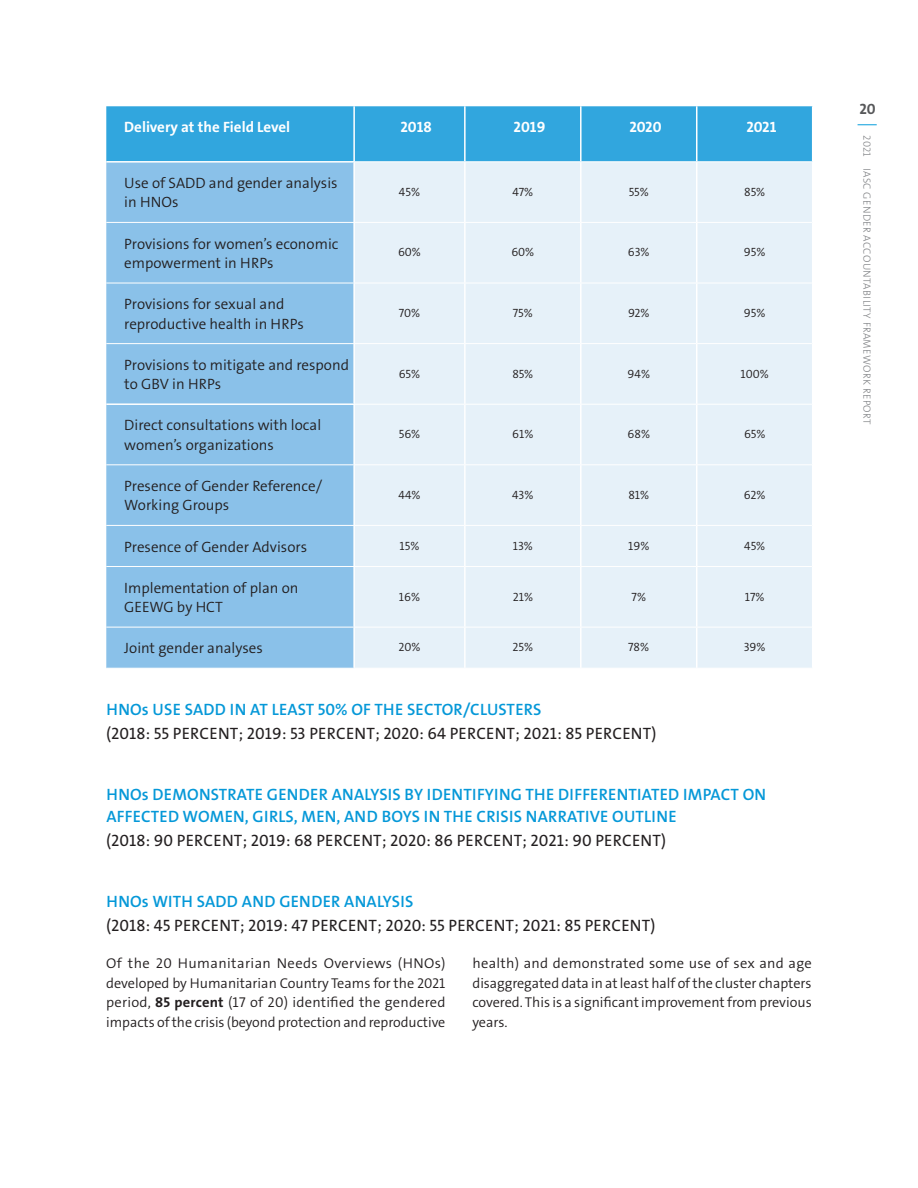
<style>
.page{position:relative;width:918px;height:1188px;background:#fff}
.page>*{position:absolute;margin:0;border:0;box-sizing:border-box;transform-origin:0 0}
.t1{font:16.5px/22.5px "Grundfos The Sans OT 6 SB";letter-spacing:.015em;color:#0598d8}
.t2{font:16.5px "Grundfos The Sans OT 5 R";letter-spacing:.015em;color:#231f20}
.t3{font:15px/19.5px "Grundfos The Sans OT 4 SL";color:#231f20}
.t4{font:15px "Grundfos The Sans OT 7 B";color:#fff}
.t5{font:15px "Grundfos The Sans OT 7 B";color:#57585a}
.t6{font:14.25px/19.6px "Grundfos The Sans OT 4 SL";letter-spacing:-.005em;color:#231f20;text-align:justify}
.t7{font:12px "Grundfos The Sans OT 4 SL";color:#231f20}
.t8{font:10.5px "Grundfos The Sans OT 3 L";letter-spacing:.035em;color:#808285}
.s1{font-family:"Grundfos The Sans OT 7 B"}
</style>
<div class="page">
<div style="left:106px;top:106px;width:706px;height:55px;background:#31a6de"></div>
<div style="left:106px;top:163px;width:247px;height:505px;background:#8ac1e9"></div>
<div style="left:355px;top:162px;width:457px;height:506px;background:#e6f1f9"></div>
<hr style="left:353px;top:106px;width:2px;height:55px;background:#fff">
<hr style="left:464px;top:106px;width:2px;height:55px;background:#fff">
<hr style="left:580px;top:106px;width:2px;height:55px;background:#fff">
<hr style="left:696px;top:106px;width:1px;height:55px;background:#fff">
<hr style="left:464px;top:162px;width:2px;height:60px;background:#fff">
<hr style="left:580px;top:162px;width:2px;height:60px;background:#fff">
<hr style="left:696px;top:162px;width:1px;height:60px;background:#fff">
<hr style="left:464px;top:223px;width:2px;height:60px;background:#fff">
<hr style="left:580px;top:223px;width:2px;height:60px;background:#fff">
<hr style="left:696px;top:223px;width:1px;height:60px;background:#fff">
<hr style="left:464px;top:283px;width:2px;height:60px;background:#fff">
<hr style="left:580px;top:283px;width:2px;height:60px;background:#fff">
<hr style="left:696px;top:283px;width:1px;height:60px;background:#fff">
<hr style="left:464px;top:344px;width:2px;height:60px;background:#fff">
<hr style="left:580px;top:344px;width:2px;height:60px;background:#fff">
<hr style="left:696px;top:344px;width:1px;height:60px;background:#fff">
<hr style="left:464px;top:405px;width:2px;height:59px;background:#fff">
<hr style="left:580px;top:405px;width:2px;height:59px;background:#fff">
<hr style="left:696px;top:405px;width:1px;height:59px;background:#fff">
<hr style="left:464px;top:465px;width:2px;height:60px;background:#fff">
<hr style="left:580px;top:465px;width:2px;height:60px;background:#fff">
<hr style="left:696px;top:465px;width:1px;height:60px;background:#fff">
<hr style="left:464px;top:526px;width:2px;height:40px;background:#fff">
<hr style="left:580px;top:526px;width:2px;height:40px;background:#fff">
<hr style="left:696px;top:526px;width:1px;height:40px;background:#fff">
<hr style="left:464px;top:567px;width:2px;height:60px;background:#fff">
<hr style="left:580px;top:567px;width:2px;height:60px;background:#fff">
<hr style="left:696px;top:567px;width:1px;height:60px;background:#fff">
<hr style="left:464px;top:627px;width:2px;height:41px;background:#fff">
<hr style="left:580px;top:627px;width:2px;height:41px;background:#fff">
<hr style="left:696px;top:627px;width:1px;height:41px;background:#fff">
<hr style="left:106px;top:222px;width:248px;height:1px;background:#fff">
<hr style="left:354px;top:222px;width:111px;height:1px;background:#fff">
<hr style="left:465px;top:222px;width:116px;height:1px;background:#fff">
<hr style="left:581px;top:222px;width:116px;height:1px;background:#fff">
<hr style="left:697px;top:222px;width:115px;height:1px;background:#fff">
<hr style="left:106px;top:283px;width:248px;height:1px;background:#fff">
<hr style="left:354px;top:283px;width:111px;height:1px;background:#fff">
<hr style="left:465px;top:283px;width:116px;height:1px;background:#fff">
<hr style="left:581px;top:283px;width:116px;height:1px;background:#fff">
<hr style="left:697px;top:283px;width:115px;height:1px;background:#fff">
<hr style="left:106px;top:343px;width:248px;height:1px;background:#fff">
<hr style="left:354px;top:343px;width:111px;height:1px;background:#fff">
<hr style="left:465px;top:343px;width:116px;height:1px;background:#fff">
<hr style="left:581px;top:343px;width:116px;height:1px;background:#fff">
<hr style="left:697px;top:343px;width:115px;height:1px;background:#fff">
<hr style="left:355px;top:404px;width:110px;height:1px;background:#fff">
<hr style="left:465px;top:404px;width:116px;height:1px;background:#fff">
<hr style="left:581px;top:404px;width:116px;height:1px;background:#fff">
<hr style="left:697px;top:404px;width:115px;height:1px;background:#fff">
<hr style="left:106px;top:464px;width:248px;height:1px;background:#fff">
<hr style="left:354px;top:464px;width:111px;height:1px;background:#fff">
<hr style="left:465px;top:464px;width:116px;height:1px;background:#fff">
<hr style="left:581px;top:464px;width:116px;height:1px;background:#fff">
<hr style="left:697px;top:464px;width:115px;height:1px;background:#fff">
<hr style="left:106px;top:525px;width:248px;height:1px;background:#fff">
<hr style="left:354px;top:525px;width:111px;height:1px;background:#fff">
<hr style="left:465px;top:525px;width:116px;height:1px;background:#fff">
<hr style="left:581px;top:525px;width:116px;height:1px;background:#fff">
<hr style="left:697px;top:525px;width:115px;height:1px;background:#fff">
<hr style="left:106px;top:566px;width:248px;height:1px;background:#fff">
<hr style="left:354px;top:566px;width:111px;height:1px;background:#fff">
<hr style="left:465px;top:566px;width:116px;height:1px;background:#fff">
<hr style="left:581px;top:566px;width:116px;height:1px;background:#fff">
<hr style="left:697px;top:566px;width:115px;height:1px;background:#fff">
<hr style="left:106px;top:627px;width:248px;height:1px;background:#fff">
<hr style="left:354px;top:627px;width:111px;height:1px;background:#fff">
<hr style="left:465px;top:627px;width:116px;height:1px;background:#fff">
<hr style="left:581px;top:627px;width:116px;height:1px;background:#fff">
<hr style="left:697px;top:627px;width:115px;height:1px;background:#fff">
<hr style="left:106px;top:403px;width:249px;height:2px;background:#fff">
<svg style="left:858px;top:124px;width:19px;height:1px"></svg>
<p class="t4" style="left:124px;top:118px;width:167px">Delivery at the Field Level</p>
<p class="t4" style="left:401px;top:118px;width:33px">2018</p>
<p class="t4" style="left:514px;top:118px;width:33px">2019</p>
<p class="t4" style="left:629px;top:118px;width:34px">2020</p>
<p class="t4" style="left:746px;top:118px;width:32px">2021</p>
<p class="t3" style="left:124px;top:173px;width:215px">Use of SADD and gender analysis in HNOs</p>
<p class="t7" style="left:399px;top:184px;width:22px">45%</p>
<p class="t7" style="left:512px;top:184px;width:22px">47%</p>
<p class="t7" style="left:629px;top:184px;width:22px">55%</p>
<p class="t7" style="left:744px;top:184px;width:22px">85%</p>
<p class="t3" style="left:124px;top:234px;width:216px">Provisions for women’s economic empowerment in HRPs</p>
<p class="t7" style="left:398px;top:245px;width:24px">60%</p>
<p class="t7" style="left:511px;top:245px;width:24px">60%</p>
<p class="t7" style="left:628px;top:245px;width:23px">63%</p>
<p class="t7" style="left:744px;top:245px;width:23px">95%</p>
<p class="t3" style="left:124px;top:294px;width:181px">Provisions for sexual and reproductive health in HRPs</p>
<p class="t7" style="left:399px;top:305px;width:23px">70%</p>
<p class="t7" style="left:513px;top:305px;width:21px">75%</p>
<p class="t7" style="left:628px;top:305px;width:23px">92%</p>
<p class="t7" style="left:744px;top:305px;width:23px">95%</p>
<p class="t3" style="left:124px;top:355px;width:226px">Provisions to mitigate and respond to GBV in HRPs</p>
<p class="t7" style="left:399px;top:366px;width:23px">65%</p>
<p class="t7" style="left:512px;top:366px;width:22px">85%</p>
<p class="t7" style="left:628px;top:366px;width:24px">94%</p>
<p class="t7" style="left:741px;top:366px;width:30px">100%</p>
<p class="t3" style="left:124px;top:416px;width:198px">Direct consultations with local women’s organizations</p>
<p class="t7" style="left:399px;top:426px;width:23px">56%</p>
<p class="t7" style="left:512px;top:426px;width:23px">61%</p>
<p class="t7" style="left:628px;top:426px;width:24px">68%</p>
<p class="t7" style="left:744px;top:426px;width:23px">65%</p>
<p class="t3" style="left:124px;top:476px;width:199px">Presence of Gender Reference/<br>Working Groups</p>
<p class="t7" style="left:399px;top:487px;width:23px">44%</p>
<p class="t7" style="left:512px;top:487px;width:23px">43%</p>
<p class="t7" style="left:628px;top:487px;width:22px">81%</p>
<p class="t7" style="left:744px;top:487px;width:23px">62%</p>
<p class="t3" style="left:124px;top:537px;width:184px">Presence of Gender Advisors</p>
<p class="t7" style="left:400px;top:538px;width:21px">15%</p>
<p class="t7" style="left:513px;top:538px;width:22px">13%</p>
<p class="t7" style="left:628px;top:538px;width:23px">19%</p>
<p class="t7" style="left:744px;top:538px;width:22px">45%</p>
<p class="t3" style="left:124px;top:578px;width:176px">Implementation of plan on<br>GEEWG by HCT</p>
<p class="t7" style="left:399px;top:589px;width:23px">16%</p>
<p class="t7" style="left:513px;top:589px;width:22px">21%</p>
<p class="t7" style="left:632px;top:589px;width:16px">7%</p>
<p class="t7" style="left:745px;top:589px;width:21px">17%</p>
<p class="t3" style="left:124px;top:639px;width:140px">Joint gender analyses</p>
<p class="t7" style="left:398px;top:640px;width:23px">20%</p>
<p class="t7" style="left:513px;top:640px;width:22px">25%</p>
<p class="t7" style="left:628px;top:640px;width:22px">78%</p>
<p class="t7" style="left:744px;top:640px;width:23px">39%</p>
<p class="t1" style="left:106px;top:698px;width:437px">HNOs USE SADD IN AT LEAST 50% OF THE SECTOR/CLUSTERS</p>
<p class="t2" style="left:106px;top:723px;width:552px">(2018: 55 PERCENT; 2019: 53 PERCENT; 2020: 64 PERCENT; 2021: 85 PERCENT)</p>
<p class="t1" style="left:106px;top:783px;width:661px">HNOs DEMONSTRATE GENDER ANALYSIS BY IDENTIFYING THE DIFFERENTIATED IMPACT ON<br>AFFECTED WOMEN, GIRLS, MEN, AND BOYS IN THE CRISIS NARRATIVE OUTLINE</p>
<p class="t2" style="left:106px;top:830px;width:561px">(2018: 90 PERCENT; 2019: 68 PERCENT; 2020: 86 PERCENT; 2021: 90 PERCENT)</p>
<p class="t1" style="left:106px;top:890px;width:308px">HNOs WITH SADD AND GENDER ANALYSIS</p>
<p class="t2" style="left:106px;top:915px;width:551px">(2018: 45 PERCENT; 2019: 47 PERCENT; 2020: 55 PERCENT; 2021: 85 PERCENT)</p>
<p class="t6" style="left:106px;top:953px;width:341px">Of the 20 Humanitarian Needs Overviews (HNOs) developed by Humanitarian Country Teams for the 2021 period, <span class="s1">85 percent</span> (17 of 20) identified the gendered impacts of the crisis (beyond protection and reproductive</p>
<p class="t6" style="left:472px;top:953px;width:341px">health) and demonstrated some use of sex and age disaggregated data in at least half of the cluster chapters covered. This is a significant improvement from previous years.</p>
<p class="t5" style="left:859px;top:99px;width:18px">20</p>
<p class="t8" style="left:874px;top:135px;width:290px;rotate:90deg">2021 IASC GENDER ACCOUNTABILITY FRAMEWORK REPORT</p>
</div>
